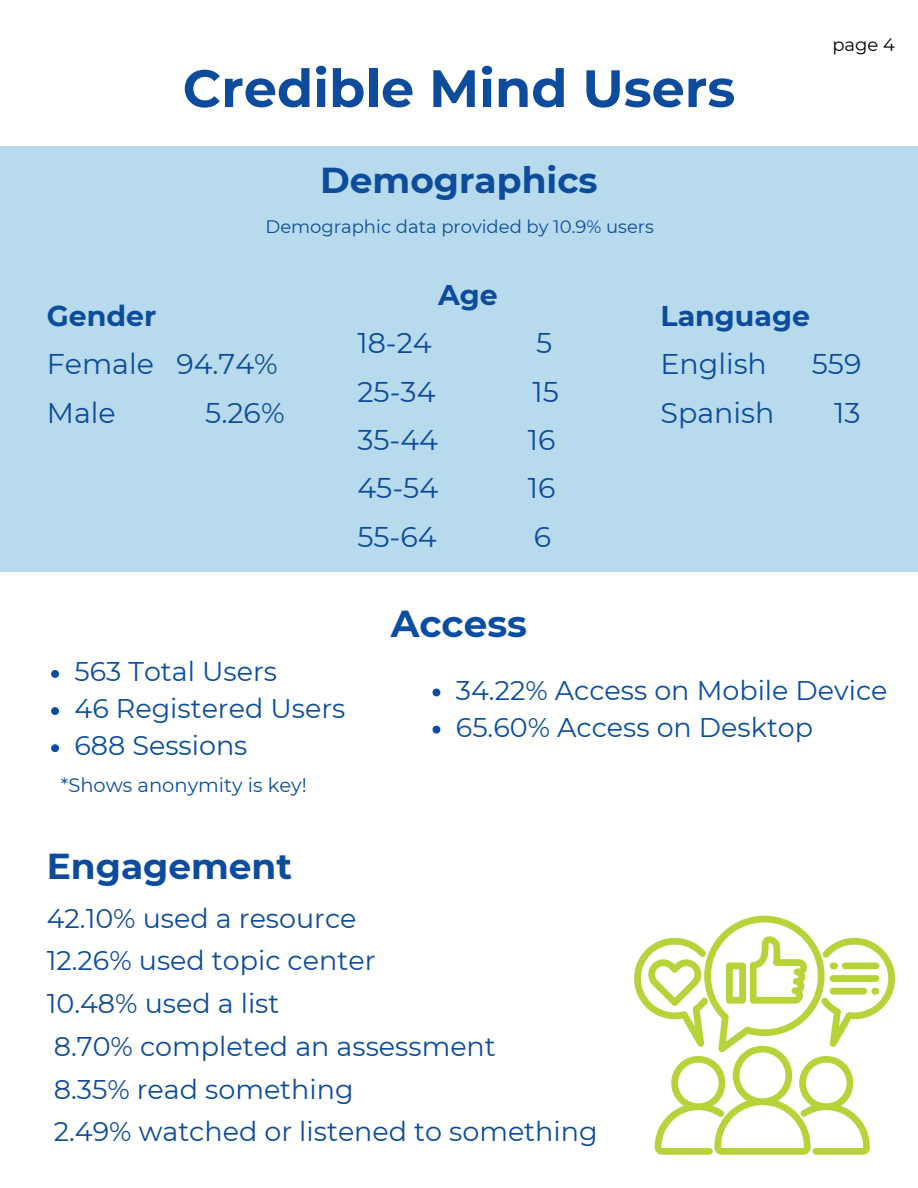
<style>
.page{position:relative;width:918px;height:1188px;background:#fff}
.page>*{position:absolute;margin:0;border:0;box-sizing:border-box;transform-origin:0 0}
.t1{font:700 52.5px "Montserrat";color:#0d4c9c}
.t2{font:700 37.5px "Montserrat";color:#0b4ea1}
.t3{font:700 36px "Montserrat";color:#0d4c9c}
.t4{font:28.5px/48.3px "Montserrat";color:#0d4c9c}
.t5{font:700 28.5px/48.3px "Montserrat";color:#0d4c9c}
.t6{font:27px/42.8px "Montserrat";color:#0d4c9c}
.t7{font:27px "Montserrat";color:#0b4ea1}
.t8{font:19.5px "Montserrat";color:#0b4ea1}
.t9{font:18px "Montserrat";color:#0d4c9c}
.t10{font:18px "Montserrat";color:#000}
.s1{font-weight:700}
.s2{font-weight:400}
</style>
<div class="page">
<div style="left:0;top:146px;width:918px;height:425px;background:#b7dbec"></div>
<svg style="left:634px;top:916px;width:261px;height:239px"></svg>
<svg style="left:51px;top:670px;width:8px;height:8px"></svg>
<svg style="left:51px;top:707px;width:8px;height:8px"></svg>
<svg style="left:51px;top:744px;width:8px;height:8px"></svg>
<svg style="left:433px;top:689px;width:7px;height:7px"></svg>
<svg style="left:433px;top:726px;width:7px;height:8px"></svg>
<h1 class="t1" style="left:183px;top:56px;width:554px">Credible Mind Users</h1>
<p class="t3" style="left:320px;top:158px;width:279px">Demographics</p>
<h3 class="t9" style="left:265px;top:215px;width:390px">Demographic data provided by 10.9% users</h3>
<h3 class="t10" style="left:832px;top:34px;width:64px">page 4</h3>
<h2 class="t4" style="left:47px;top:291px;width:233px"><span class="s1">Gender<br></span>Female 94.74%<br>Male</h2>
<h2 class="t4" style="left:205px;top:388px;width:81px">5.26%</h2>
<p class="t5" style="left:438px;top:271px;width:61px">Age</p>
<p class="t4" style="left:357px;top:319px;width:76px">18-24</p>
<p class="t4" style="left:536px;top:319px;width:18px">5</p>
<p class="t4" style="left:357px;top:367px;width:80px">25-34</p>
<p class="t4" style="left:533px;top:367px;width:28px">15</p>
<p class="t4" style="left:357px;top:416px;width:82px">35-44</p>
<p class="t4" style="left:528px;top:416px;width:29px">16</p>
<p class="t4" style="left:357px;top:464px;width:82px">45-54</p>
<p class="t4" style="left:528px;top:464px;width:29px">16</p>
<p class="t4" style="left:357px;top:512px;width:81px">55-64</p>
<p class="t4" style="left:534px;top:512px;width:19px">6</p>
<h3 class="t5" style="left:661px;top:291px;width:151px">Language<br><span class="s2">English</span></h3>
<h3 class="t4" style="left:812px;top:340px;width:51px">559</h3>
<h3 class="t4" style="left:661px;top:388px;width:115px">Spanish</h3>
<h3 class="t4" style="left:834px;top:388px;width:28px">13</h3>
<h2 class="t7" style="left:75px;top:655px;width:204px">563 Total Users</h2>
<p class="t7" style="left:75px;top:692px;width:272px">46 Registered Users</p>
<p class="t7" style="left:75px;top:729px;width:174px">688 Sessions</p>
<h3 class="t8" style="left:61px;top:774px;width:247px">*Shows anonymity is key!</h3>
<p class="t3" style="left:47px;top:844px;width:247px">Engagement</p>
<h2 class="t2" style="left:391px;top:601px;width:138px">Access</h2>
<p class="t7" style="left:456px;top:674px;width:433px">34.22% Access on Mobile Device</p>
<p class="t7" style="left:456px;top:711px;width:359px">65.60% Access on Desktop</p>
<p class="t6" style="left:47px;top:896px;width:552px">42.10% used a resource<br>12.26% used topic center<br>10.48% used a list<br>8.70% completed an assessment<br>8.35% read something<br>2.49% watched or listened to something</p>
</div>
